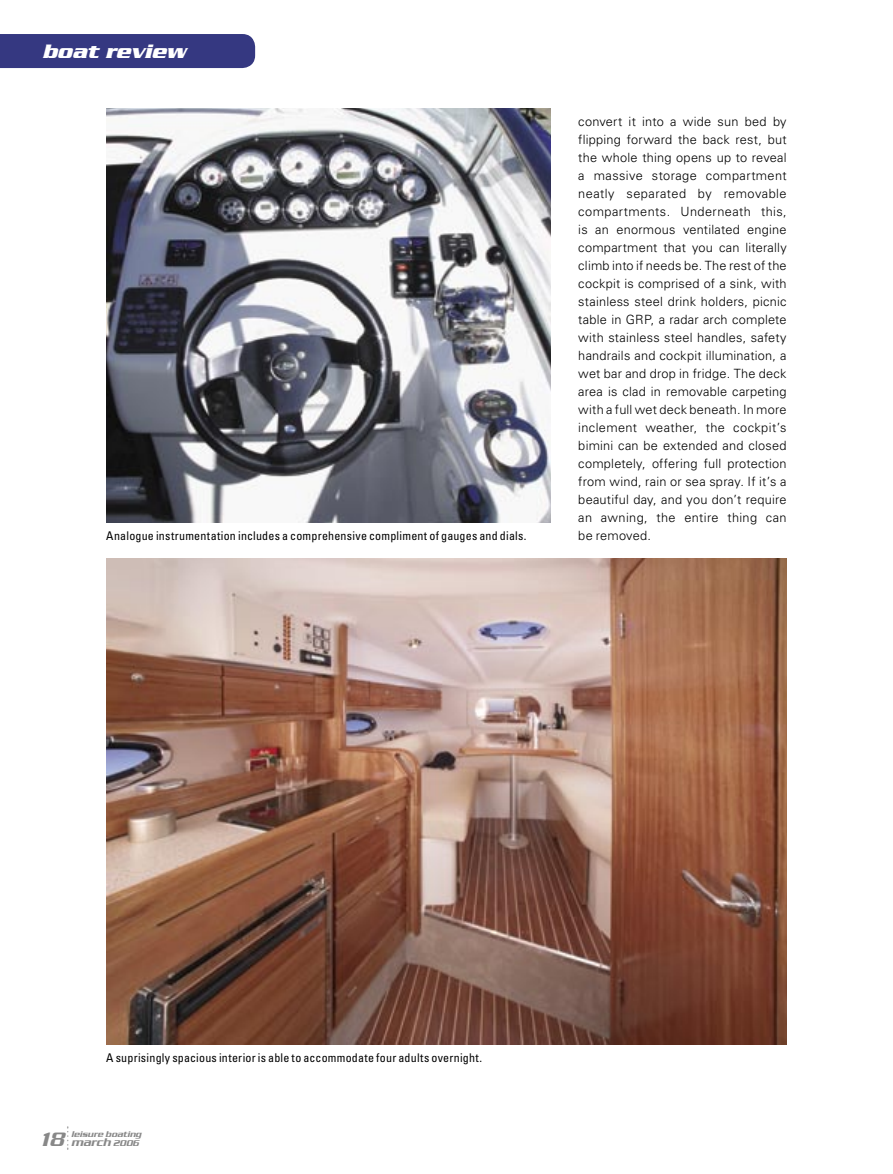
<style>
.page{position:relative;width:893px;height:1174px;background:#fff}
.page>*{position:absolute;margin:0;border:0;box-sizing:border-box;transform-origin:0 0}
.t1{font:italic 700 21px "Serpentine";color:#fff}
.body{font:300 12.75px/18px "Univers";letter-spacing:.02em;color:#000;text-align:justify}
.t2{font:condensed 12px "Univers";letter-spacing:.02em;color:#000}
.t3{font:italic 500 12px "Serpentine";color:#888}
.t4{font:italic 500 9px "Serpentine";color:#888}
.s1{font-size:21px}
.s2{font-size:9px}
</style>
<div class="page">
<img style="left:106px;top:108px;width:445px;height:414px">
<img style="left:106px;top:558px;width:681px;height:486px">
<svg style="left:67px;top:1127px;width:2px;height:23px"></svg>
<div style="left:0;top:34px;width:255px;height:34px;background:#353881"></div>
<h1 class="t1" style="left:43px;top:39px;width:145px">boat review</h1>
<p class="body" style="left:578px;top:112px;width:210px">convert it into a wide sun bed by flipping forward the back rest, but the whole thing opens up to reveal a massive storage compartment neatly separated by removable compartments. Underneath this, is an enormous ventilated engine compartment that you can literally climb into if needs be. The rest of the cockpit is comprised of a sink, with stainless steel drink holders, picnic table in GRP, a radar arch complete with stainless steel handles, safety handrails and cockpit illumination, a wet bar and drop in fridge. The deck area is clad in removable carpeting with a full wet deck beneath. In more inclement weather, the cockpit’s bimini can be extended and closed completely, offering full protection from wind, rain or sea spray. If it’s a beautiful day, and you don’t require an awning, the entire thing can</p>
<p class="t2" style="left:106px;top:528px;width:422px">Analogue instrumentation includes a comprehensive compliment of gauges and dials.</p>
<p class="body" style="left:578px;top:526px;width:74px">be removed.</p>
<p class="t2" style="left:106px;top:1050px;width:377px">A suprisingly spacious interior is able to accommodate four adults overnight.</p>
<p class="t4" style="left:71px;top:1129px;width:71px">leisure boating</p>
<p class="t3" style="left:40px;top:1135px;width:100px"><span class="s1">18</span> march <span class="s2">2006</span></p>
</div>
